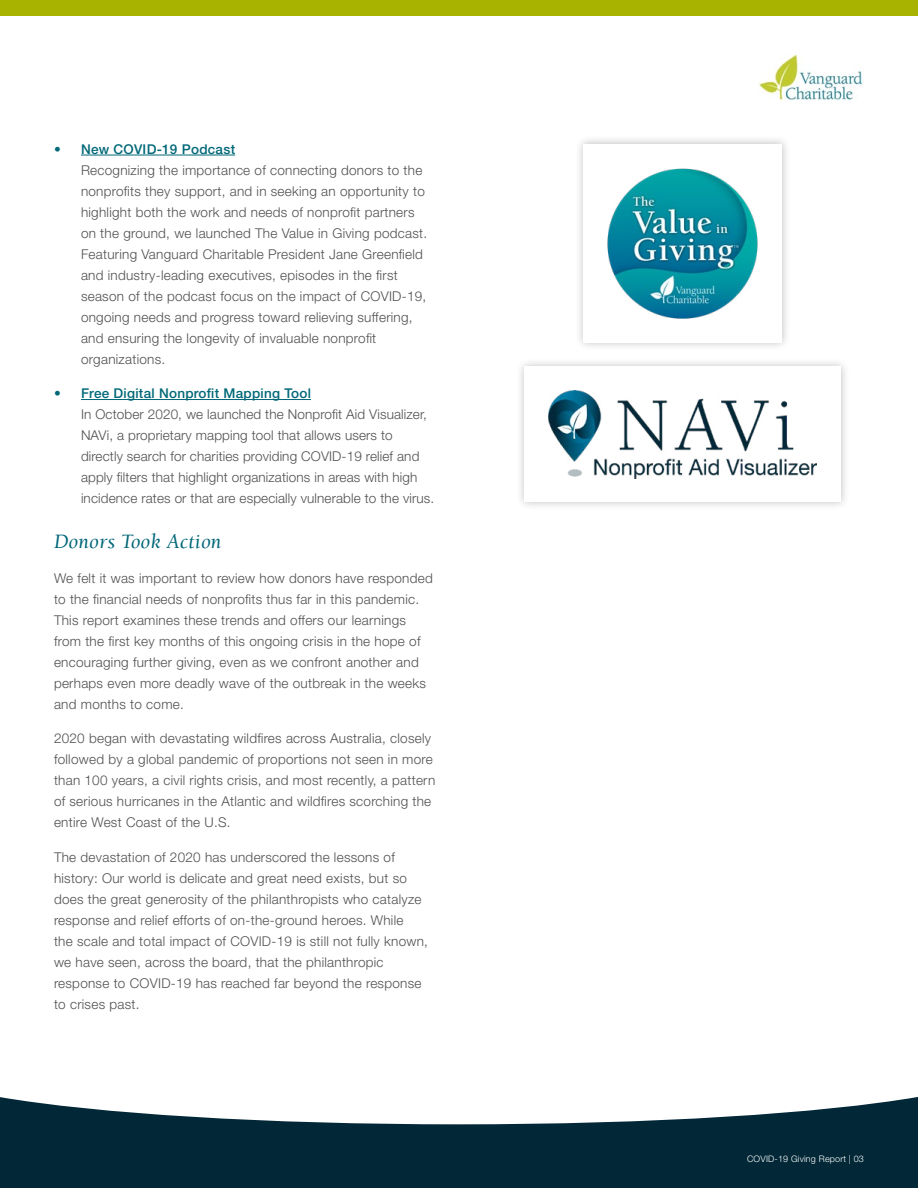
<style>
.page{position:relative;width:918px;height:1188px;background:#fff}
.page>*{position:absolute;margin:0;border:0;box-sizing:border-box;transform-origin:0 0}
.t1{font:italic 21px "Berkeley Std";letter-spacing:.01em;color:#016778}
.t2{font:300 13.5px/21px "Helvetica Neue LT Std";letter-spacing:.02em;color:#505050}
.t3{font:500 13.5px "Helvetica Neue LT Std";letter-spacing:.02em;color:#006878}
.t4{font:300 9px "Helvetica Neue LT Std";letter-spacing:.02em;color:#fff}
</style>
<div class="page">
<div style="left:574px;top:135px;width:217px;height:217px;background:#000;opacity:.25"></div>
<div style="left:583px;top:144px;width:199px;height:199px;background:#fff"></div>
<div style="left:515px;top:357px;width:335px;height:154px;background:#000;opacity:.25"></div>
<div style="left:524px;top:366px;width:317px;height:136px;background:#fff"></div>
<img style="left:759px;top:54px;width:104px;height:47px">
<div style="left:0;top:0;width:918px;height:15px;background:#a8b300"></div>
<hr style="left:81px;top:155px;width:154px;height:1px;background:#006878">
<hr style="left:81px;top:399px;width:230px;height:1px;background:#006878">
<svg style="left:0;top:1097px;width:918px;height:91px;fill:#022737"></svg>
<img style="left:548px;top:390px;width:269px;height:88px">
<img style="left:607px;top:168px;width:151px;height:151px">
<p class="t3" style="left:54px;top:141px;width:183px">• New COVID-19 Podcast</p>
<p class="t2" style="left:81px;top:159px;width:348px">Recognizing the importance of connecting donors to the nonprofits they support, and in seeking an opportunity to highlight both the work and needs of nonprofit partners on the ground, we launched The Value in Giving podcast.<br>Featuring Vanguard Charitable President Jane Greenfield and industry-leading executives, episodes in the first season of the podcast focus on the impact of COVID-19, ongoing needs and progress toward relieving suffering, and ensuring the longevity of invaluable nonprofit organizations.</p>
<p class="t3" style="left:54px;top:385px;width:259px">• Free Digital Nonprofit Mapping Tool</p>
<p class="t2" style="left:81px;top:404px;width:355px">In October 2020, we launched the Nonprofit Aid Visualizer, NAVi, a proprietary mapping tool that allows users to directly search for charities providing COVID-19 relief and apply filters that highlight organizations in areas with high incidence rates or that are especially vulnerable to the virus.</p>
<h1 class="t1" style="left:54px;top:530px;width:169px">Donors Took Action</h1>
<p class="t2" style="left:54px;top:567px;width:380px">We felt it was important to review how donors have responded to the financial needs of nonprofits thus far in this pandemic.<br>This report examines these trends and offers our learnings from the first key months of this ongoing crisis in the hope of encouraging further giving, even as we confront another and perhaps even more deadly wave of the outbreak in the weeks and months to come.</p>
<p class="t2" style="left:54px;top:728px;width:383px">2020 began with devastating wildfires across Australia, closely followed by a global pandemic of proportions not seen in more than 100 years, a civil rights crisis, and most recently, a pattern of serious hurricanes in the Atlantic and wildfires scorching the entire West Coast of the U.S.</p>
<p class="t2" style="left:54px;top:846px;width:376px">The devastation of 2020 has underscored the lessons of history: Our world is delicate and great need exists, but so does the great generosity of the philanthropists who catalyze response and relief efforts of on-the-ground heroes. While<br>the scale and total impact of COVID-19 is still not fully known, we have seen, across the board, that the philanthropic response to COVID-19 has reached far beyond the response to crises past.</p>
<p class="t4" style="left:747px;top:1153px;width:118px">COVID-19 Giving Report | 03</p>
</div>
